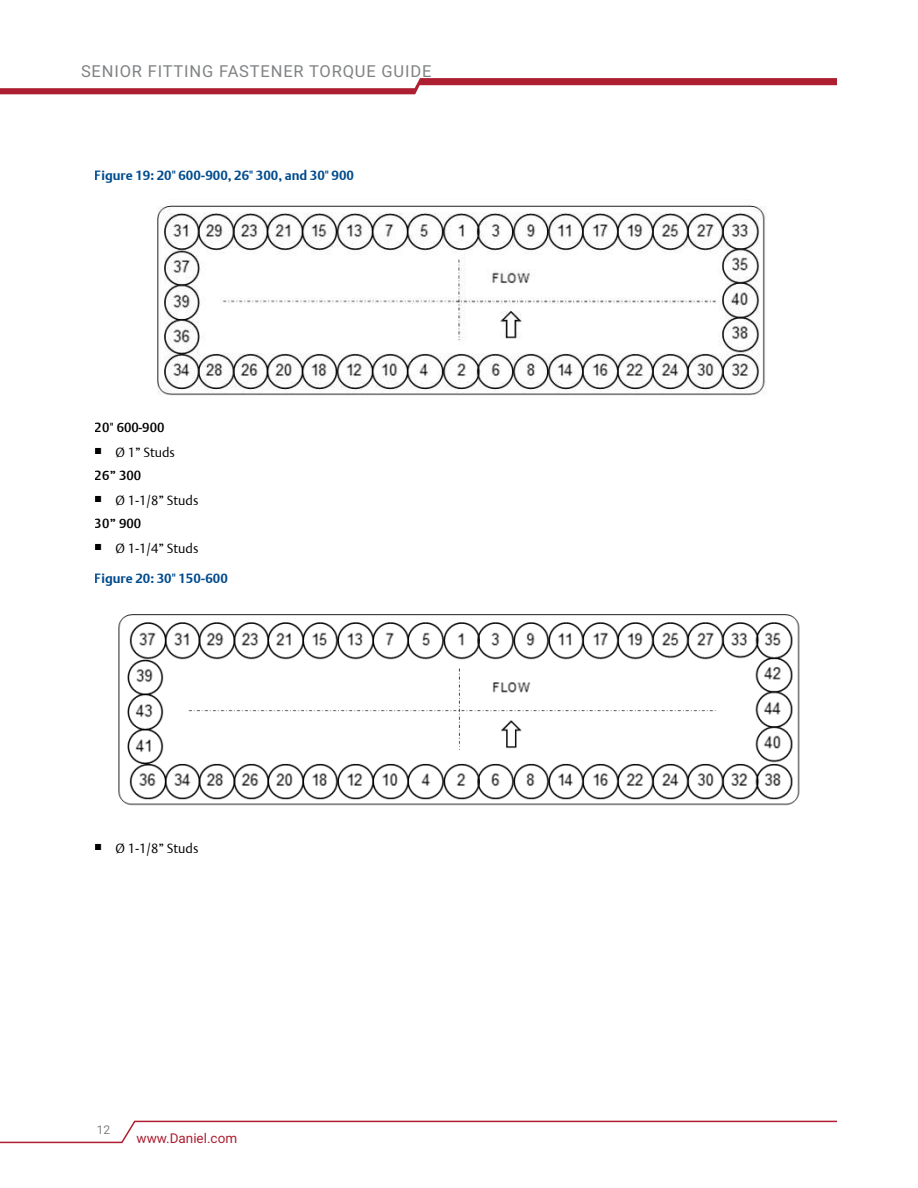
<style>
.page{position:relative;width:918px;height:1188px;background:#fff}
.page>*{position:absolute;margin:0;border:0;box-sizing:border-box;transform-origin:0 0}
.t1{font:16.5px "Roboto";letter-spacing:.05em;color:#808284}
.t2{font:13.5px "Roboto";color:#ad1e30}
.t3{font:13.05px "DTL Argo T Bold";color:#004b8d}
.t4{font:13.05px "DTL Argo T Light";color:#000}
.t5{font:500 13.05px "DTL Argo CT";color:#000}
.t6{font:12px "Roboto";color:#808284}
</style>
<div class="page">
<svg style="left:0;top:1120px;width:837px;height:24px"></svg>
<svg style="left:0;top:78px;width:837px;height:16px"></svg>
<img style="left:157px;top:204px;width:610px;height:192px">
<img style="left:118px;top:614px;width:682px;height:192px">
<p class="t1" style="left:81px;top:64px;width:352px">SENIOR FITTING FASTENER TORQUE GUIDE</p>
<p class="t3" style="left:95px;top:170px;width:261px">Figure 19: 20" 600-900, 26" 300, and 30" 900</p>
<p class="t5" style="left:95px;top:420px;width:71px">20" 600-900</p>
<p class="t4" style="left:95px;top:447px;width:82px"><sup>■</sup> Ø 1” Studs</p>
<p class="t5" style="left:95px;top:468px;width:48px">26” 300</p>
<p class="t4" style="left:95px;top:495px;width:105px"><sup>■</sup> Ø 1-1/8” Studs</p>
<p class="t5" style="left:95px;top:516px;width:48px">30” 900</p>
<p class="t4" style="left:95px;top:543px;width:105px"><sup>■</sup> Ø 1-1/4” Studs</p>
<p class="t3" style="left:95px;top:574px;width:134px">Figure 20: 30" 150-600</p>
<p class="t4" style="left:95px;top:843px;width:105px"><sup>■</sup> Ø 1-1/8” Studs</p>
<p class="t6" style="left:97px;top:1124px;width:15px">12</p>
<p class="t2" style="left:137px;top:1133px;width:102px">www.Daniel.com</p>
</div>
